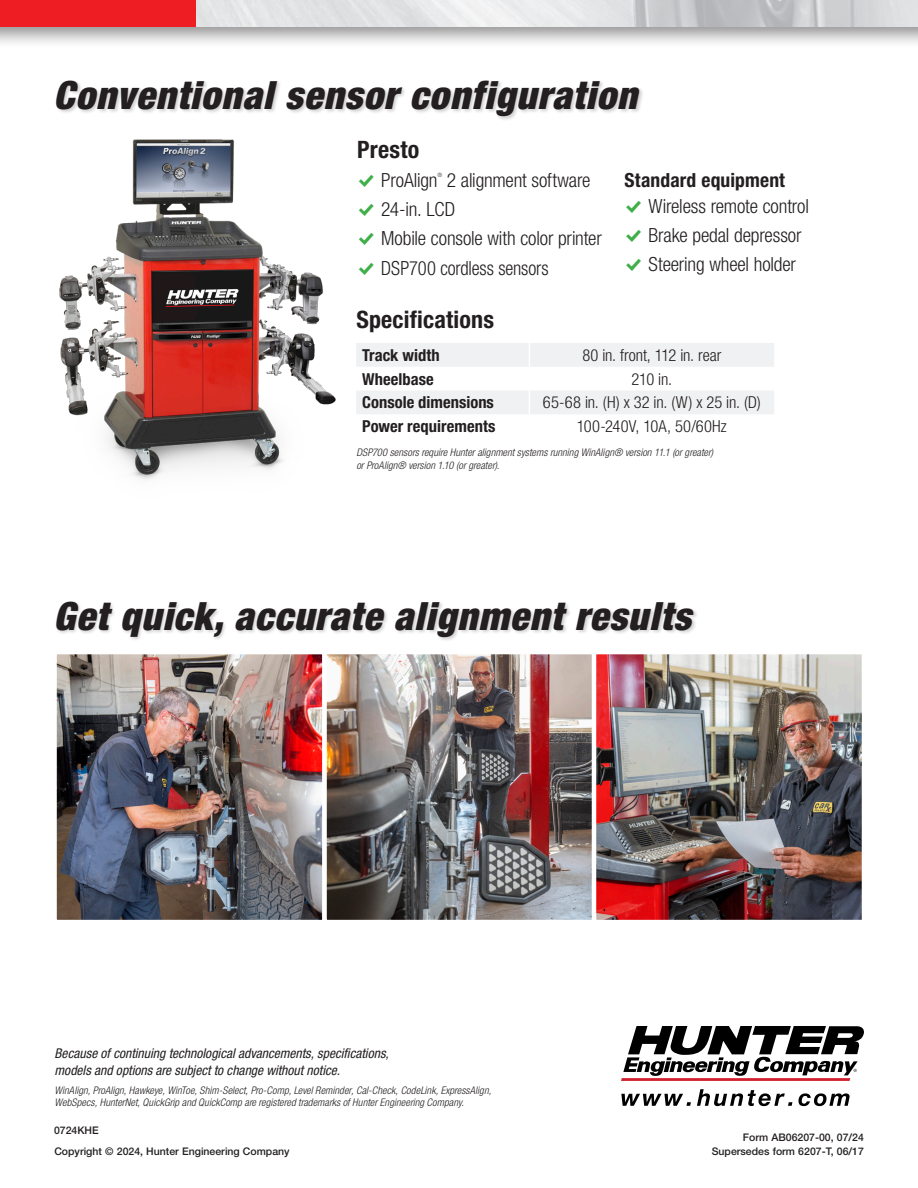
<style>
.page{position:relative;width:918px;height:1188px;background:#fff}
.page>*{position:absolute;margin:0;border:0;box-sizing:border-box;transform-origin:0 0}
._2_0_Heading___Section__req__Obj_Style{font:italic 900 condensed 39px "Helvetica Neue LT Std";letter-spacing:.025em;color:#231f20}
._3_0_Showcase___Title__16pt{font:700 condensed 24px "Helvetica Neue LT Std";letter-spacing:.01em;color:#231f20}
.t1{font:300 condensed 19.5px "Helvetica Neue LT Std";letter-spacing:-.01em;color:#231f20}
.t2{font:300 condensed 19.5px "Helvetica Neue LT Std";letter-spacing:-.01em;color:#231f20;scale:.95 1}
._3_1_Subheading__13pt{font:700 condensed 19.5px "Helvetica Neue LT Std";letter-spacing:.01em;color:#231f20}
._9_3_Specs___Values{font:300 condensed 16.5px "Helvetica Neue LT Std";letter-spacing:-.005em;color:#231f20}
._9_1_Specs___Descriptions{font:700 condensed 16.5px "Helvetica Neue LT Std";letter-spacing:.005em;color:#231f20}
._8_1_Disclaimer{font:italic condensed 13.5px/16.2px "Helvetica Neue LT Std";color:#231f20}
._8_2_Footnotes{font:italic 300 condensed 10.5px/12.6px "Helvetica Neue LT Std";letter-spacing:.01em;color:#231f20}
.t3{font:500 10.5px/13.5px "Helvetica Neue LT Std";color:#231f20;text-align:right}
.t4{font:300 condensed 5.85px "Helvetica Neue LT Std";color:#231f20}
.s1{font-family:"Modern Pictograms";font-weight:400;font-stretch:normal;font-size:21px;color:#40ae49}
</style>
<div class="page">
<svg style="left:621px;top:1026px;width:243px;height:55px"></svg>
<svg style="left:621px;top:1094px;width:70px;height:12px"></svg>
<svg style="left:697px;top:1089px;width:95px;height:17px"></svg>
<svg style="left:798px;top:1093px;width:52px;height:13px"></svg>
<div style="left:56px;top:79px;width:588px;height:42px;background:#231f20;opacity:.2"></div>
<svg style="left:358px;top:343px;width:416px;height:71px"></svg>
<img style="left:56px;top:96px;width:302px;height:384px">
<div style="left:55px;top:600px;width:643px;height:42px;background:#231f20;opacity:.2"></div>
<img style="left:57px;top:655px;width:804px;height:264px">
<div style="left:52px;top:650px;width:275px;height:274px;border:4px solid #fff"></div>
<div style="left:322px;top:650px;width:275px;height:274px;border:4px solid #fff"></div>
<div style="left:592px;top:650px;width:274px;height:274px;border:4px solid #fff"></div>
<div style="left:0;top:0;width:918px;height:49px;background:#231f20;opacity:.5"></div>
<img style="left:196px;top:0;width:722px;height:27px">
<div style="left:0;top:0;width:196px;height:27px;background:#ee1d23"></div>
<p class="_2_0_Heading___Section__req__Obj_Style" style="left:54px;top:71px;width:585px">Conventional sensor configuration</p>
<p class="_3_0_Showcase___Title__16pt" style="left:357px;top:135px;width:64px">Presto</p>
<p class="t1" style="left:357px;top:169px;width:82px"><span class="s1">%</span> ProAlign</p>
<p class="t4" style="left:438px;top:172px;width:6px">®</p>
<p class="t1" style="left:447px;top:169px;width:145px">2 alignment software</p>
<p class="t1" style="left:357px;top:198px;width:100px"><span class="s1">%</span> 24-in. LCD</p>
<p class="t1" style="left:357px;top:227px;width:246px"><span class="s1">%</span> Mobile console with color printer</p>
<p class="t2" style="left:357px;top:257px;width:203px"><span class="s1">%</span> DSP700 cordless sensors</p>
<p class="_3_0_Showcase___Title__16pt" style="left:356px;top:305px;width:139px">Specifications</p>
<p class="_9_1_Specs___Descriptions" style="left:362px;top:345px;width:79px">Track width</p>
<p class="_9_3_Specs___Values" style="left:582px;top:345px;width:140px">80 in. front, 112 in. rear</p>
<p class="_9_1_Specs___Descriptions" style="left:362px;top:369px;width:73px">Wheelbase</p>
<p class="_9_3_Specs___Values" style="left:631px;top:369px;width:42px">210 in.</p>
<p class="_9_1_Specs___Descriptions" style="left:362px;top:392px;width:133px">Console dimensions</p>
<p class="_9_3_Specs___Values" style="left:543px;top:393px;width:219px">65-68 in. (H) x 32 in. (W) x 25 in. (D)</p>
<p class="_9_1_Specs___Descriptions" style="left:362px;top:416px;width:135px">Power requirements</p>
<p class="_9_3_Specs___Values" style="left:577px;top:417px;width:151px">100-240V, 10A, 50/60Hz</p>
<p class="_8_2_Footnotes" style="left:356px;top:446px;width:358px">DSP700 sensors require Hunter alignment systems running WinAlign® version 11.1 (or greater) or ProAlign® version 1.10 (or greater).</p>
<p class="_3_1_Subheading__13pt" style="left:625px;top:168px;width:162px">Standard equipment</p>
<p class="t1" style="left:625px;top:195px;width:186px"><span class="s1">%</span> Wireless remote control</p>
<p class="t1" style="left:625px;top:224px;width:178px"><span class="s1">%</span> Brake pedal depressor</p>
<p class="t1" style="left:625px;top:253px;width:173px"><span class="s1">%</span> Steering wheel holder</p>
<p class="_2_0_Heading___Section__req__Obj_Style" style="left:54px;top:592px;width:639px">Get quick, accurate alignment results</p>
<p class="_8_1_Disclaimer" style="left:55px;top:1046px;width:336px">Because of continuing technological advancements, specifications, models and options are subject to change without notice.</p>
<p class="_8_2_Footnotes" style="left:55px;top:1084px;width:438px">WinAlign, ProAlign, Hawkeye, WinToe, Shim-Select, Pro-Comp, Level Reminder, Cal-Check, CodeLink, ExpressAlign,<br>WebSpecs, HunterNet, QuickGrip and QuickComp are registered trademarks of Hunter Engineering Company.</p>
<p class="t3" style="left:54px;top:1120px;width:237px;line-height:21px;text-align:left">0724KHE<br>Copyright © 2024, Hunter Engineering Company</p>
<p class="t3" style="left:712px;top:1131px;width:154px">Form AB06207-00, 07/24<br>Supersedes form 6207-T, 06/17</p>
</div>
